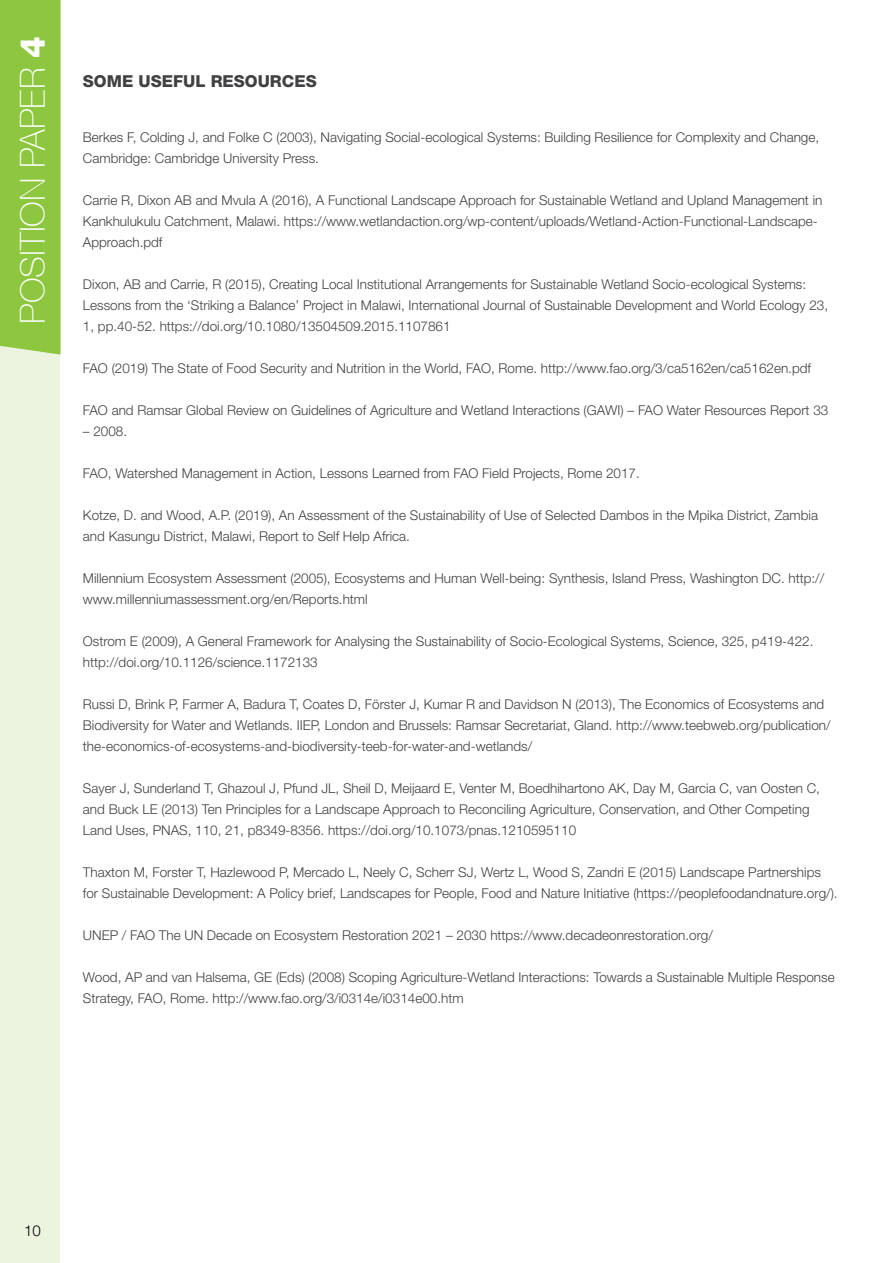
<style>
.page{position:relative;width:893px;height:1263px;background:#fff}
.page>*{position:absolute;margin:0;border:0;box-sizing:border-box;transform-origin:0 0}
.t1{font:100 34.5px "Helvetica Neue CE";color:#fff}
.t2{font:800 16.5px "Helvetica Neue LT Std";color:#414042}
.t3{font:300 15px "Helvetica Neue LT Std";color:#000}
.t4{font:300 13.5px/21px "Helvetica Neue LT Std";color:#414042}
.s1{font-family:"Helvetica Neue LT Std";font-weight:800}
</style>
<div class="page">
<div style="left:0;top:336px;width:60px;height:927px;background:#ecf4e0"></div>
<div style="left:0;top:0;width:61px;height:355px;background:#8dc63f"></div>
<h1 class="t1" style="left:13px;top:324px;width:289px;rotate:-90deg">Position Paper <span class="s1">4</span></h1>
<p class="t2" style="left:83px;top:72px;width:235px">SOME USEFUL RESOURCES</p>
<p class="t4" style="left:83px;top:127px;width:738px">Berkes F, Colding J, and Folke C (2003), Navigating Social-ecological Systems: Building Resilience for Complexity and Change,<br>Cambridge: Cambridge University Press.</p>
<p class="t4" style="left:83px;top:190px;width:741px">Carrie R, Dixon AB and Mvula A (2016), A Functional Landscape Approach for Sustainable Wetland and Upland Management in<br>Kankhulukulu Catchment, Malawi. https://www.wetlandaction.org/wp-content/uploads/Wetland-Action-Functional-Landscape-<br>Approach.pdf</p>
<p class="t4" style="left:83px;top:274px;width:747px">Dixon, AB and Carrie, R (2015), Creating Local Institutional Arrangements for Sustainable Wetland Socio-ecological Systems:<br>Lessons from the ‘Striking a Balance’ Project in Malawi, International Journal of Sustainable Development and World Ecology 23,<br>1, pp.40-52. https://doi.org/10.1080/13504509.2015.1107861</p>
<p class="t4" style="left:83px;top:358px;width:730px">FAO (2019) The State of Food Security and Nutrition in the World, FAO , Rome. http://www.fao.org/3/ca5162en/ca5162en.pdf</p>
<p class="t4" style="left:83px;top:400px;width:747px">FAO and Ramsar Global Review on Guidelines of Agriculture and Wetland Interactions (GAWI) – FAO Water Resources Report 33</p>
<p class="t4" style="left:83px;top:421px;width:46px">– 2008.</p>
<p class="t4" style="left:83px;top:463px;width:558px">FAO , Watershed Management in Action, Lessons Learned from FAO Field Projects, Rome 2017.</p>
<p class="t4" style="left:83px;top:505px;width:737px">Kotze, D. and Wood, A.P. (2019), An Assessment of the Sustainability of Use of Selected Dambos in the Mpika District, Zambia and Kasungu District, Malawi, Report to Self Help Africa.</p>
<p class="t4" style="left:83px;top:568px;width:743px">Millennium Ecosystem Assessment (2005), Ecosystems and Human Well-being: Synthesis, Island Press, Washington DC. http:// www.millenniumassessment.org/en/Reports.html</p>
<p class="t4" style="left:83px;top:631px;width:732px">Ostrom E (2009), A General Framework for Analysing the Sustainability of Socio-Ecological Systems, Science, 325, p419-422. http://doi.org/10.1126/science.1172133</p>
<p class="t4" style="left:83px;top:694px;width:749px">Russi D, Brink P, Farmer A, Badura T, Coates D, Förster J, Kumar R and Davidson N (2013), The Economics of Ecosystems and<br>Biodiversity for Water and Wetlands. IIEP, London and Brussels: Ramsar Secretariat, Gland. http://www.teebweb.org/publication/ the-economics-of-ecosystems-and-biodiversity-teeb-for-water-and-wetlands/</p>
<p class="t4" style="left:83px;top:778px;width:739px">Sayer J, Sunderland T, Ghazoul J, Pfund JL, Sheil D, Meijaard E, Venter M, Boedhihartono AK, Day M, Garcia C, van Oosten C, and Buck LE (2013) Ten Principles for a Landscape Approach to Reconciling Agriculture, Conservation, and Other Competing<br>Land Uses, PNAS</p>
<p class="t4" style="left:188px;top:820px;width:390px">, 110, 21, p8349-8356. https://doi.org/10.1073/pnas.1210595110</p>
<p class="t4" style="left:83px;top:862px;width:756px">Thaxton M, Forster T, Hazlewood P, Mercado L, Neely C, Scherr SJ, Wertz L, Wood S, Zandri E (2015) Landscape Partnerships for Sustainable Development: A Policy brief, Landscapes for People, Food and Nature Initiative (https://peoplefoodandnature.org/).</p>
<p class="t4" style="left:83px;top:925px;width:631px">UNEP / FAO The UN Decade on Ecosystem Restoration 2021 – 2030 https://www.decadeonrestoration.org/</p>
<p class="t4" style="left:83px;top:967px;width:753px">Wood, AP and van Halsema, GE (Eds) (2008) Scoping Agriculture-Wetland Interactions: Towards a Sustainable Multiple Response<br>Strategy, FAO , Rome. http://www.fao.org/3/i0314e/i0314e00.htm</p>
<p class="t3" style="left:24px;top:1221px;width:18px">10</p>
</div>
